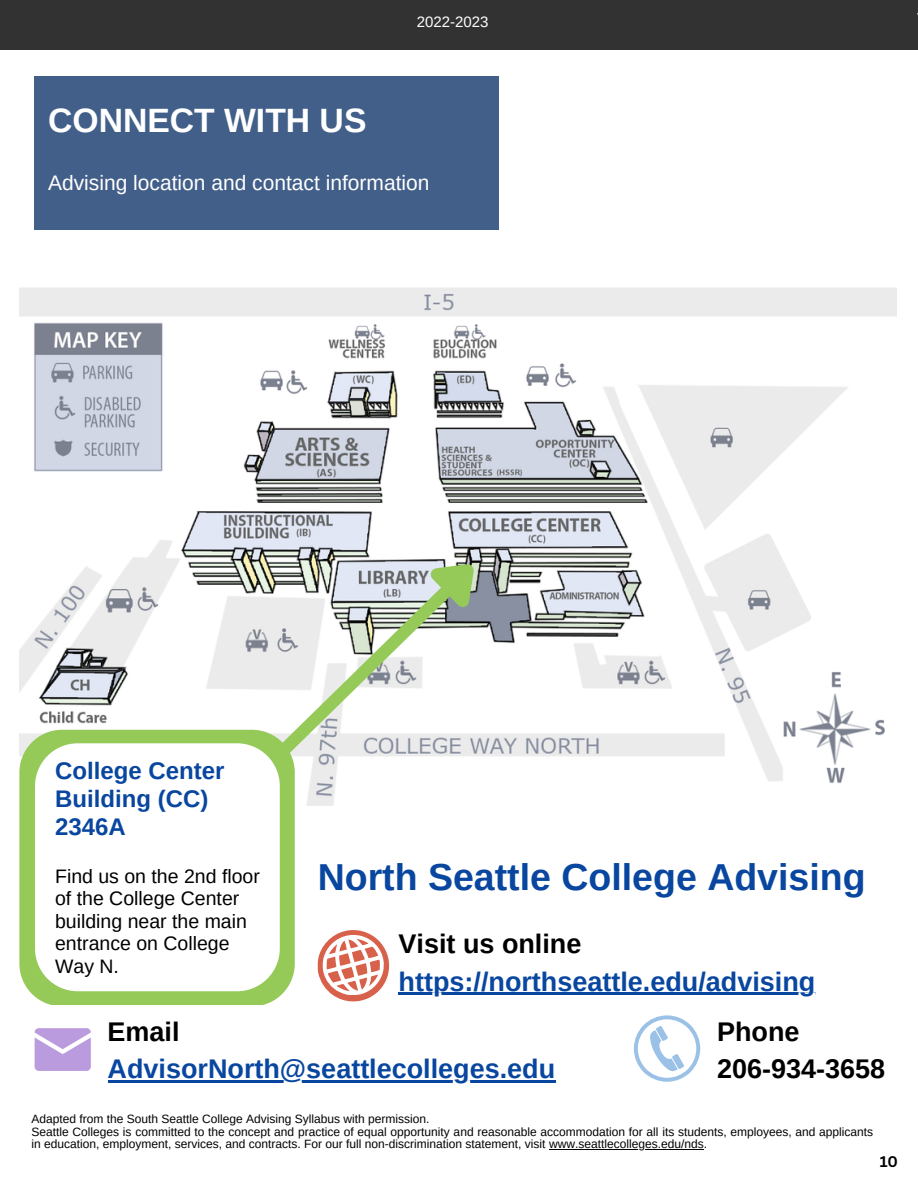
<style>
.page{position:relative;width:918px;height:1188px;background:#fff}
.page>*{position:absolute;margin:0;border:0;box-sizing:border-box;transform-origin:0 0}
.t1{font:700 37.5px "Arimo";color:#08469f}
.t2{font:700 33.75px "Arimo";color:#fff}
.t3{font:700 27px "Arimo";color:#08469f}
.t4{font:700 27px/37.2px "Arimo";color:#000}
.t5{font:700 24px/28.2px "Arimo";color:#08469f}
.t6{font:21px "Arimo";color:#fff}
.t7{font:19.5px/22.5px "Arimo";color:#000}
.t8{font:15px "Arimo";color:#fff}
.t9{font:700 15px "Canva Sans";color:#000}
.t10{font:12px/12px "Arimo";color:#000}
</style>
<div class="page">
<div style="left:35px;top:77px;width:463px;height:152px;background:#425f89"></div>
<div style="left:0;top:0;width:918px;height:50px;background:#323232"></div>
<img style="left:19px;top:288px;width:878px;height:517px">
<svg style="left:245px;top:572px;width:220px;height:217px"></svg>
<svg style="left:412px;top:530px;width:101px;height:101px"></svg>
<svg style="left:19px;top:730px;width:276px;height:275px;background:#9fce69"></svg>
<svg style="left:35px;top:743px;width:245px;height:248px"></svg>
<svg style="left:634px;top:1015px;width:66px;height:67px"></svg>
<svg style="left:35px;top:1028px;width:56px;height:43px;background:#c2a7e1"></svg>
<svg style="left:318px;top:930px;width:72px;height:72px"></svg>
<hr style="left:108px;top:1081px;width:448px;height:2px;background:#08469f">
<hr style="left:399px;top:993px;width:417px;height:2px;background:#08469f">
<hr style="left:549px;top:1149px;width:155px;height:1px;background:#000">
<h2 class="t2" style="left:48px;top:102px;width:320px">CONNECT WITH US</h2>
<p class="t8" style="left:417px;top:13px;width:73px">2022-2023</p>
<h3 class="t6" style="left:48px;top:171px;width:383px">Advising location and contact information</h3>
<h3 class="t5" style="left:55px;top:757px;width:171px">College Center<br>Building (CC)<br>2346A</h3>
<h3 class="t7" style="left:55px;top:865px;width:206px">Find us on the 2nd floor of the College Center building near the main entrance on College<br>Way N.</h3>
<h1 class="t1" style="left:318px;top:856px;width:549px">North Seattle College Advising</h1>
<h3 class="t4" style="left:399px;top:926px;width:184px">Visit us online</h3>
<h3 class="t3" style="left:399px;top:966px;width:418px">https://northseattle.edu/advising</h3>
<h3 class="t4" style="left:108px;top:1013px;width:73px">Email</h3>
<h3 class="t3" style="left:108px;top:1054px;width:449px">AdvisorNorth@seattlecolleges.edu</h3>
<p class="t10" style="left:32px;top:1113px;width:399px">Adapted from the South Seattle College Advising Syllabus with permission.</p>
<h3 class="t4" style="left:717px;top:1013px;width:170px">Phone<br>206-934-3658</h3>
<p class="t10" style="left:32px;top:1126px;width:843px">Seattle Colleges is committed to the concept and practice of equal opportunity and reasonable accommodation for all its students, employees, and applicants in education, employment, services, and contracts. For our full non-discrimination statement, visit www.seattlecolleges.edu/nds.</p>
<p class="t9" style="left:880px;top:1151px;width:20px">10</p>
</div>
